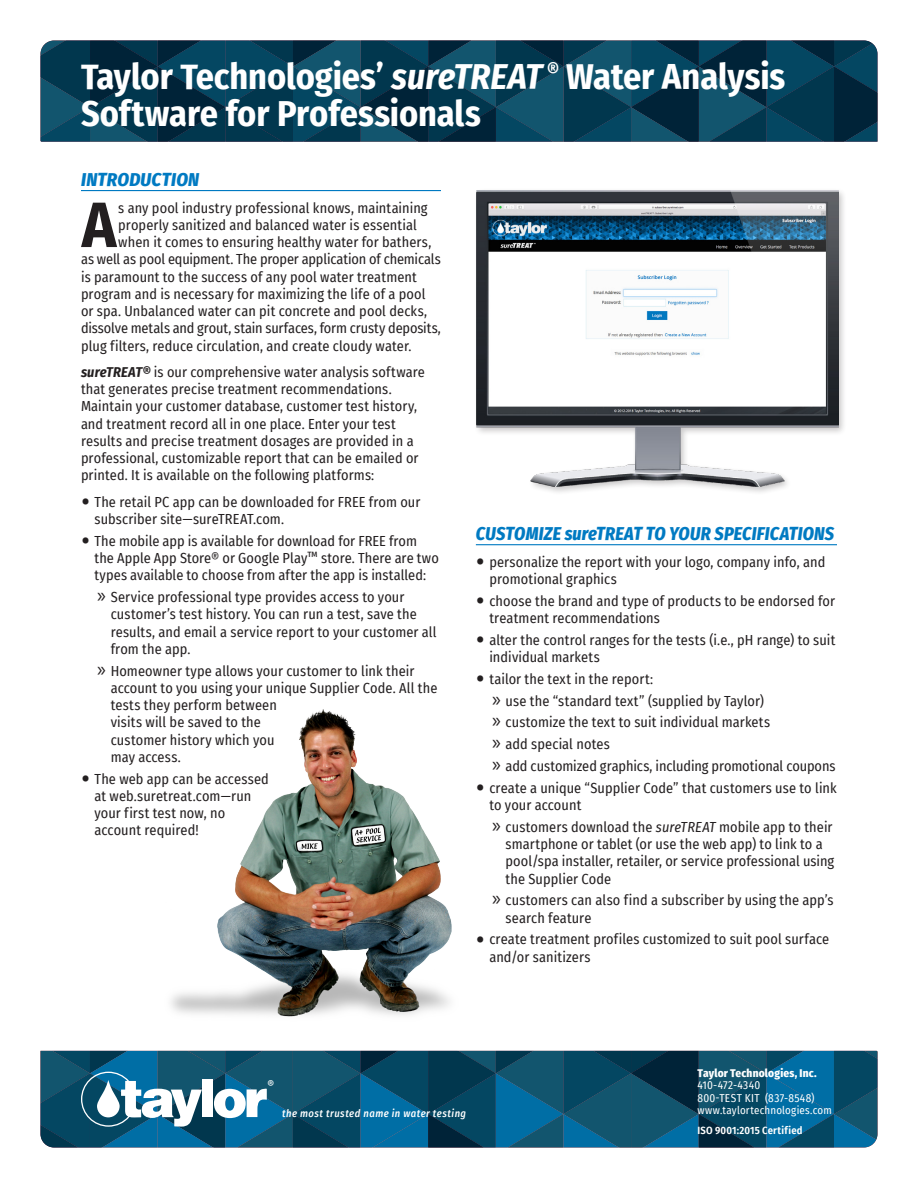
<style>
.page{position:relative;width:918px;height:1188px;background:#fff}
.page>*{position:absolute;margin:0;border:0;box-sizing:border-box;transform-origin:0 0}
.Initial_Drop_Cap{font:700 64.05px "Fira Sans Condensed";color:#231f20}
.Heading{font:700 36px/37.5px "Fira Sans Condensed";letter-spacing:-.005em;color:#fff}
.Subheads{font:italic 800 18.75px "Fira Sans Condensed";letter-spacing:.01em;color:#007ac2;scale:.96 1}
.Subheads-2{font:italic 800 18.75px "Fira Sans Condensed";letter-spacing:.01em;color:#007ac2}
.Body_Text{font:14.25px/17.2px "Fira Sans Condensed";letter-spacing:.005em;color:#231f20}
.Initial_Drop_Cap-2{font:14.25px "Fira Sans Condensed";letter-spacing:.005em;color:#231f20}
.t1{font:11.25px "Fira Sans Condensed";letter-spacing:.03em;color:#fff}
.t2{font:800 11.25px "Fira Sans Condensed";letter-spacing:.015em;color:#fff}
.t3{font:10.8px "Fira Sans Condensed";letter-spacing:.02em;color:#fff}
.Tagline{font:italic 500 10.5px "Fira Sans Condensed";letter-spacing:.045em;color:#fff}
.Captions_Description{font:600 10.5px "Fira Sans Condensed";letter-spacing:.02em;color:#fff}
.Captions_Description-2{font:500 10.5px "Fira Sans";color:#fff}
.s1{font-style:italic}
.s2{font-weight:700;font-style:italic}
.s3{font-size:30px}
.s4{font-size:13.5px}
.s5{font-family:"Myriad Pro";font-size:21px}
</style>
<div class="page">
<svg style="left:40px;top:40px;width:838px;height:102px;background:#073c54"></svg>
<hr style="left:81px;top:190px;width:360px;height:1px;background:#007ac2">
<hr style="left:476px;top:544px;width:361px;height:1px;background:#007ac2">
<svg style="left:40px;top:1051px;width:838px;height:97px;background:#155a7a"></svg>
<div style="left:473px;top:187px;width:374px;height:309px;background:#231f20;opacity:.25"></div>
<img style="left:476px;top:190px;width:362px;height:297px">
<img style="left:171px;top:709px;width:281px;height:308px">
<p class="Heading" style="left:81px;top:55px;width:706px">Taylor Technologies’ <span class="s1">sureTREAT</span> <sup>®</sup> Water Analysis<br>Software for Professionals</p>
<p class="Subheads-2" style="left:81px;top:164px;width:120px">INTRODUCTION</p>
<p class="Initial_Drop_Cap" style="left:82px;top:171px;width:36px">A</p>
<p class="Initial_Drop_Cap-2" style="left:118px;top:197px;width:311px">s any pool industry professional knows, maintaining</p>
<p class="Initial_Drop_Cap-2" style="left:118px;top:214px;width:300px">properly sanitized and balanced water is essential</p>
<p class="Initial_Drop_Cap-2" style="left:118px;top:231px;width:315px">when it comes to ensuring healthy water for bathers,</p>
<p class="Initial_Drop_Cap-2" style="left:81px;top:249px;width:361px">as well as pool equipment. The proper application of chemicals</p>
<p class="Initial_Drop_Cap-2" style="left:81px;top:266px;width:337px">is paramount to the success of any pool water treatment</p>
<p class="Initial_Drop_Cap-2" style="left:81px;top:283px;width:346px">program and is necessary for maximizing the life of a pool</p>
<p class="Initial_Drop_Cap-2" style="left:81px;top:300px;width:348px">or spa. Unbalanced water can pit concrete and pool decks,</p>
<p class="Initial_Drop_Cap-2" style="left:81px;top:318px;width:361px">dissolve metals and grout, stain surfaces, form crusty deposits,</p>
<p class="Initial_Drop_Cap-2" style="left:81px;top:335px;width:332px">plug filters, reduce circulation, and create cloudy water.</p>
<p class="Body_Text" style="left:81px;top:363px;width:346px"><span class="s2">sureTREAT®</span> is our comprehensive water analysis software that generates precise treatment recommendations.<br>Maintain your customer database, customer test history, and treatment record all in one place. Enter your test results and precise treatment dosages are provided in a professional, customizable report that can be emailed or printed. It is available on the following platforms:</p>
<p class="Body_Text" style="left:94px;top:493px;width:327px;text-indent:-14px"><span class="s3">•</span> The retail PC app can be downloaded for FREE from our subscriber site—sureTREAT.com.</p>
<p class="Body_Text" style="left:94px;top:532px;width:346px;text-indent:-14px"><span class="s3">•</span> The mobile app is available for download for FREE from the Apple App Store® or Google Play<span class="s4">™</span> store. There are two types available to choose from after the app is installed:</p>
<p class="Body_Text" style="left:111px;top:588px;width:327px;text-indent:-14px"><span class="s5">»</span> Service professional type provides access to your customer’s test history. You can run a test, save the results, and email a service report to your customer all from the app.</p>
<p class="Body_Text" style="left:111px;top:662px;width:328px;text-indent:-14px"><span class="s5">»</span> Homeowner type allows your customer to link their account to you using your unique Supplier Code. All the tests they perform between<br>visits will be saved to the<br>customer history which you<br>may access.</p>
<p class="Body_Text" style="left:94px;top:770px;width:176px;text-indent:-14px"><span class="s3">•</span> The web app can be accessed at web.suretreat.com—run your first test now, no account required!</p>
<p class="Subheads" style="left:476px;top:518px;width:375px">CUSTOMIZE sureTREAT TO YOUR SPECIFICATIONS</p>
<p class="Body_Text" style="left:489px;top:553px;width:338px;text-indent:-14px"><span class="s3">•</span> personalize the report with your logo, company info, and promotional graphics</p>
<p class="Body_Text" style="left:489px;top:592px;width:347px;text-indent:-14px"><span class="s3">•</span> choose the brand and type of products to be endorsed for treatment recommendations</p>
<p class="Body_Text" style="left:489px;top:631px;width:347px;text-indent:-14px"><span class="s3">•</span> alter the control ranges for the tests (i.e., pH range) to suit individual markets</p>
<p class="Body_Text" style="left:476px;top:670px;width:179px"><span class="s3">•</span> tailor the text in the report:</p>
<p class="Body_Text" style="left:492px;top:692px;width:273px"><span class="s5">»</span> use the “standard text” (supplied by Taylor)</p>
<p class="Body_Text" style="left:492px;top:713px;width:280px"><span class="s5">»</span> customize the text to suit individual markets</p>
<p class="Body_Text" style="left:492px;top:735px;width:119px"><span class="s5">»</span> add special notes</p>
<p class="Body_Text" style="left:492px;top:757px;width:345px"><span class="s5">»</span> add customized graphics, including promotional coupons</p>
<p class="Body_Text" style="left:489px;top:779px;width:349px;text-indent:-14px"><span class="s3">•</span> create a unique “Supplier Code” that customers use to link to your account</p>
<p class="Body_Text" style="left:506px;top:818px;width:330px;text-indent:-14px"><span class="s5">»</span> customers download the <span class="s1">sureTREAT</span> mobile app to their smartphone or tablet (or use the web app) to link to a pool/spa installer, retailer, or service professional using the Supplier Code</p>
<p class="Body_Text" style="left:506px;top:891px;width:330px;text-indent:-14px"><span class="s5">»</span> customers can also find a subscriber by using the app’s search feature</p>
<p class="Body_Text" style="left:489px;top:930px;width:341px;text-indent:-14px"><span class="s3">•</span> create treatment profiles customized to suit pool surface and/or sanitizers</p>
<p class="Captions_Description-2" style="left:267px;top:1076px;width:8px">®</p>
<p class="Tagline" style="left:282px;top:1105px;width:186px">the most trusted name in water testing</p>
<p class="t2" style="left:697px;top:1063px;width:121px">Taylor Technologies, Inc.</p>
<p class="t1" style="left:697px;top:1077px;width:64px">410-472-4340</p>
<p class="t1" style="left:697px;top:1090px;width:119px">800-TEST KIT (837-8548)</p>
<p class="t3" style="left:697px;top:1102px;width:136px">www.taylortechnologies.com</p>
<p class="Captions_Description" style="left:697px;top:1121px;width:107px">ISO 9001:2015 Certified</p>
</div>
